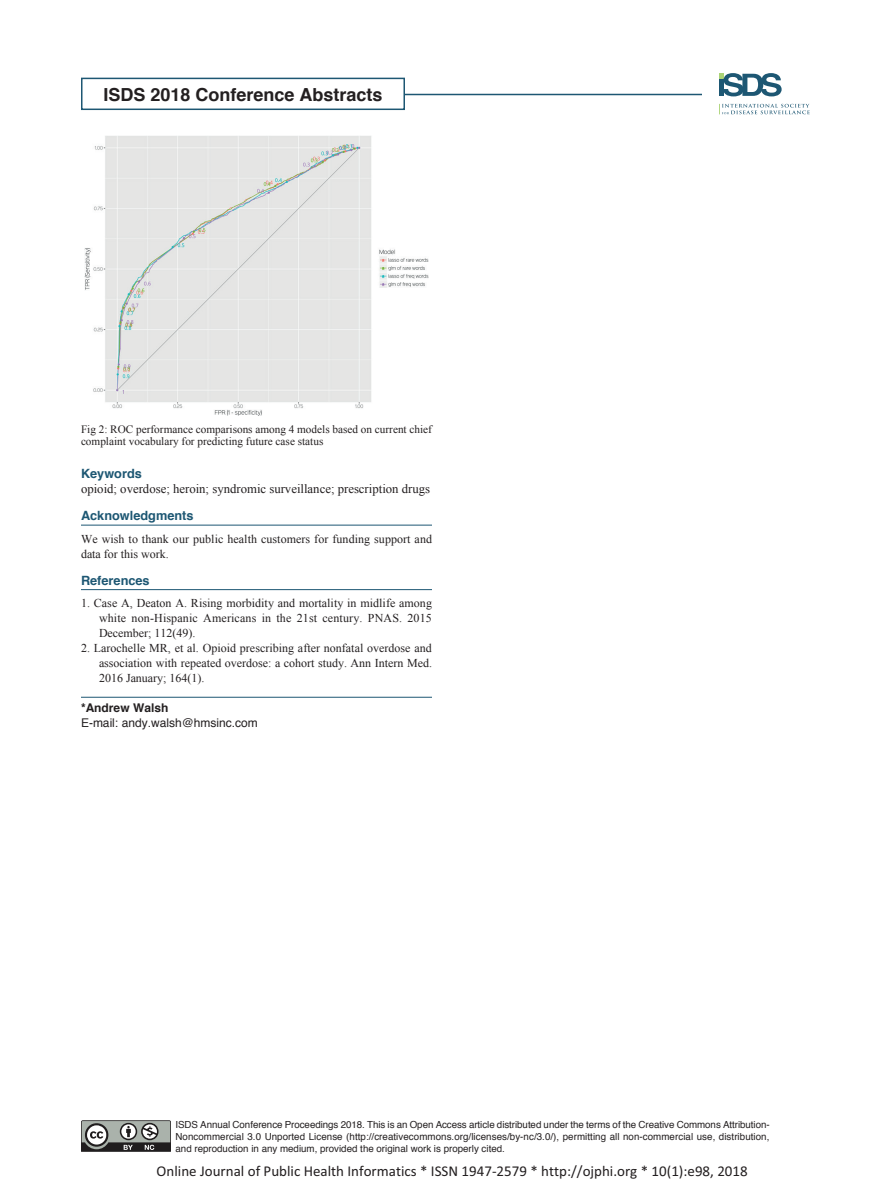
<style>
.page{position:relative;width:891px;height:1188px;background:#fff}
.page>*{position:absolute;margin:0;border:0;box-sizing:border-box;transform-origin:0 0}
.t1{font:700 18px "Helvetica";color:#231f20}
.t2{font:15px "Calibri";color:#231f20}
.t3{font:12.75px "Times New Roman";color:#231f20}
.t4{font:700 12.75px "Helvetica";color:#1d5773}
.t5{font:12px/15px "Times New Roman";letter-spacing:.005em;color:#231f20;text-align:justify}
.t6{font:12px "Helvetica";color:#231f20}
.t7{font:700 12px "Helvetica";color:#231f20}
.t8{font:11.25px/12px "Times New Roman";color:#231f20}
.t9{font:9.75px/12px "Helvetica";color:#231f20;text-align:justify}
</style>
<div class="page">
<svg style="left:81px;top:1120px;width:90px;height:32px;background:#80827f"></svg>
<hr style="left:399px;top:94px;width:303px;height:1px;background:#1d5773">
<div style="left:81px;top:78px;width:324px;height:32px;border:2px solid #1d5773"></div>
<svg style="left:719px;top:104px;width:91px;height:10px"></svg>
<svg style="left:719px;top:73px;width:63px;height:23px"></svg>
<hr style="left:81px;top:525px;width:351px;height:1px;background:#1d5773">
<hr style="left:81px;top:589px;width:351px;height:1px;background:#1d5773">
<hr style="left:81px;top:697px;width:351px;height:1px;background:#1d5773">
<img style="left:84px;top:136px;width:345px;height:279px">
<h1 class="t1" style="left:103px;top:80px;width:281px">ISDS 2018 Conference Abstracts</h1>
<p class="t8" style="left:81px;top:424px;width:353px">Fig 2: ROC performance comparisons among 4 models based on current chief complaint vocabulary for predicting future case status</p>
<p class="t4" style="left:81px;top:464px;width:62px">Keywords</p>
<p class="t3" style="left:81px;top:481px;width:351px">opioid; overdose; heroin; syndromic surveillance; prescription drugs</p>
<p class="t4" style="left:81px;top:506px;width:114px">Acknowledgments</p>
<p class="t5" style="left:81px;top:531px;width:353px">We wish to thank our public health customers for funding support and data for this work.</p>
<p class="t4" style="left:81px;top:570px;width:70px">References</p>
<p class="t5" style="left:99px;top:596px;width:335px;text-indent:-18px">1. Case A, Deaton A. Rising morbidity and mortality in midlife among white non-Hispanic Americans in the 21st century. PNAS. 2015<br>December; 112(49).</p>
<p class="t5" style="left:99px;top:641px;width:335px;text-indent:-18px">2. Larochelle MR, et al. Opioid prescribing after nonfatal overdose and association with repeated overdose: a cohort study. Ann Intern Med.<br>2016 January; 164(1).</p>
<p class="t7" style="left:81px;top:699px;width:89px">*Andrew Walsh</p>
<p class="t6" style="left:81px;top:714px;width:178px">E-mail: andy.walsh@hmsinc.com</p>
<p class="t9" style="left:176px;top:1119px;width:596px">ISDS Annual Conference Proceedings 2018. This is an Open Access article distributed under the terms of the Creative Commons Attribution-Noncommercial 3.0 Unported License (http://creativecommons.org/licenses/by-nc/3.0/), permitting all non-commercial use, distribution, and reproduction in any medium, provided the original work is properly cited.</p>
<p class="t2" style="left:157px;top:1162px;width:593px">Online Journal of Public Health Informatics * ISSN 1947-2579 * http://ojphi.org * 10(1):e98, 2018</p>
</div>
